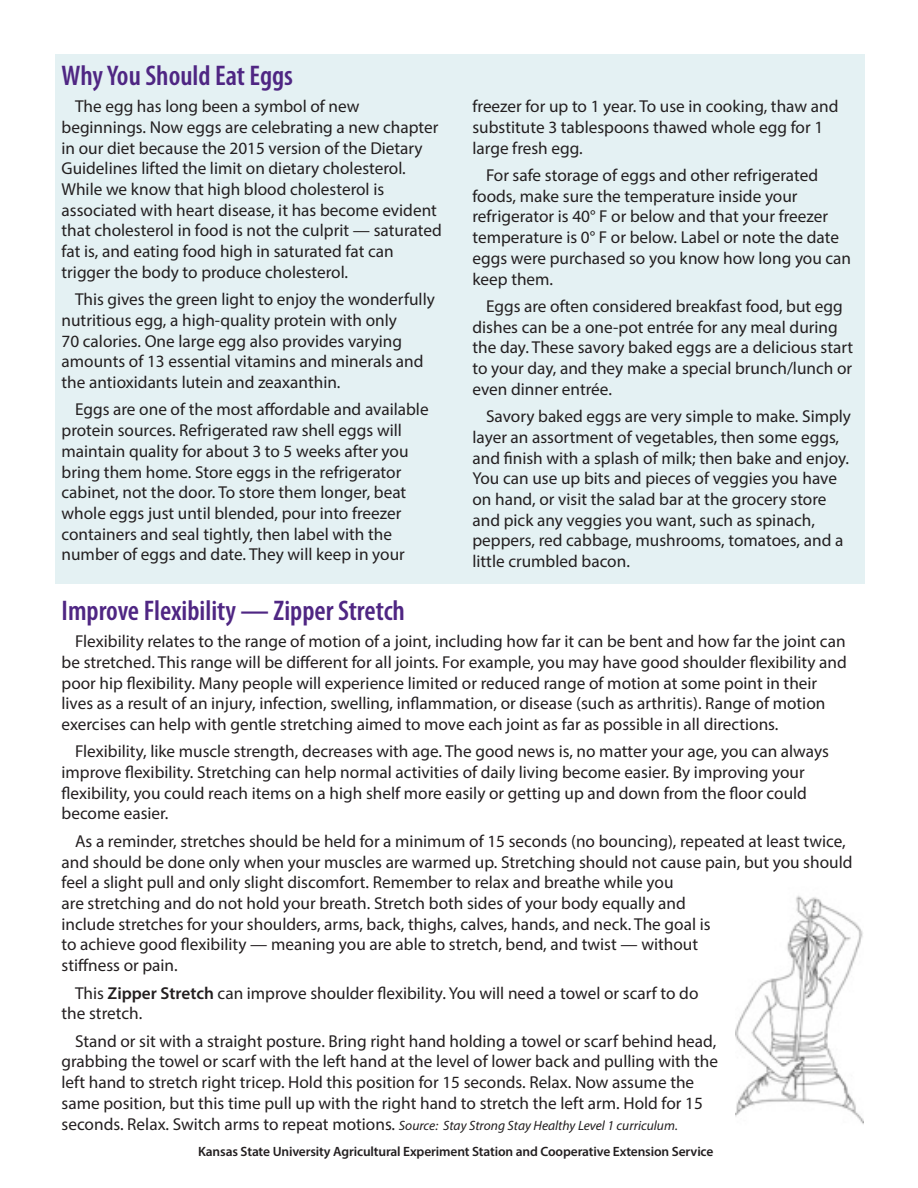
<style>
.page{position:relative;width:918px;height:1188px;background:#fff}
.page>*{position:absolute;margin:0;border:0;box-sizing:border-box;transform-origin:0 0}
.t1{font:600 condensed 28.5px "Myriad Pro";color:#4f2683}
.t2{font:17.25px/20.7px "Myriad Pro";color:#231f20}
.t3{font:italic 13.5px "Myriad Pro";color:#231f20}
.t4{font:600 13.5px "Myriad Pro";letter-spacing:-.01em;color:#231f20}
.s1{font-weight:600}
.s2{font-style:normal;font-size:17.25px}
</style>
<div class="page">
<div style="left:55px;top:54px;width:810px;height:529px;background:#e4f1f3"></div>
<img style="left:735px;top:895px;width:129px;height:229px">
<h1 class="t1" style="left:62px;top:60px;width:233px">Why You Should Eat Eggs</h1>
<p class="t2" style="left:62px;top:96px;width:382px;text-indent:14px">The egg has long been a symbol of new beginnings. Now eggs are celebrating a new chapter in our diet because the 2015 version of the Dietary Guidelines lifted the limit on dietary cholesterol.<br>While we know that high blood cholesterol is associated with heart disease, it has become evident that cholesterol in food is not the culprit — saturated fat is, and eating food high in saturated fat can trigger the body to produce cholesterol.</p>
<p class="t2" style="left:62px;top:289px;width:375px;text-indent:14px">This gives the green light to enjoy the wonderfully nutritious egg, a high-quality protein with only<br>70 calories. One large egg also provides varying amounts of 13 essential vitamins and minerals and the antioxidants lutein and zeaxanthin.</p>
<p class="t2" style="left:62px;top:399px;width:369px;text-indent:14px">Eggs are one of the most affordable and available protein sources. Refrigerated raw shell eggs will maintain quality for about 3 to 5 weeks after you bring them home. Store eggs in the refrigerator cabinet, not the door. To store them longer, beat whole eggs just until blended, pour into freezer containers and seal tightly, then label with the number of eggs and date. They will keep in your</p>
<p class="t2" style="left:473px;top:96px;width:367px">freezer for up to 1 year. To use in cooking, thaw and substitute 3 tablespoons thawed whole egg for 1 large fresh egg.</p>
<p class="t2" style="left:473px;top:165px;width:380px;text-indent:14px">For safe storage of eggs and other refrigerated foods, make sure the temperature inside your refrigerator is 40° F or below and that your freezer temperature is 0° F or below. Label or note the date eggs were purchased so you know how long you can keep them.</p>
<p class="t2" style="left:473px;top:296px;width:382px;text-indent:14px">Eggs are often considered breakfast food, but egg dishes can be a one-pot entrée for any meal during the day. These savory baked eggs are a delicious start to your day, and they make a special brunch/lunch or even dinner entrée.</p>
<p class="t2" style="left:473px;top:406px;width:380px;text-indent:14px">Savory baked eggs are very simple to make. Simply layer an assortment of vegetables, then some eggs, and finish with a splash of milk; then bake and enjoy.<br>You can use up bits and pieces of veggies you have on hand, or visit the salad bar at the grocery store and pick any veggies you want, such as spinach, peppers, red cabbage, mushrooms, tomatoes, and a little crumbled bacon.</p>
<h1 class="t1" style="left:62px;top:595px;width:345px">Improve Flexibility — Zipper Stretch</h1>
<p class="t2" style="left:62px;top:631px;width:787px;text-indent:14px">Flexibility relates to the range of motion of a joint, including how far it can be bent and how far the joint can be stretched. This range will be different for all joints. For example, you may have good shoulder flexibility and poor hip flexibility. Many people will experience limited or reduced range of motion at some point in their lives as a result of an injury, infection, swelling, inflammation, or disease (such as arthritis). Range of motion exercises can help with gentle stretching aimed to move each joint as far as possible in all directions.</p>
<p class="t2" style="left:62px;top:741px;width:769px;text-indent:14px">Flexibility, like muscle strength, decreases with age. The good news is, no matter your age, you can always improve flexibility. Stretching can help normal activities of daily living become easier. By improving your flexibility, you could reach items on a high shelf more easily or getting up and down from the floor could become easier.</p>
<p class="t2" style="left:62px;top:831px;width:792px;text-indent:14px">As a reminder, stretches should be held for a minimum of 15 seconds (no bouncing), repeated at least twice, and should be done only when your muscles are warmed up. Stretching should not cause pain, but you should feel a slight pull and only slight discomfort. Remember to relax and breathe while you<br>are stretching and do not hold your breath. Stretch both sides of your body equally and<br>include stretches for your shoulders, arms, back, thighs, calves, hands, and neck. The goal is<br>to achieve good flexibility — meaning you are able to stretch, bend, and twist — without<br>stiffness or pain.</p>
<p class="t2" style="left:62px;top:982px;width:638px;text-indent:14px">This <span class="s1">Zipper Stretch</span> can improve shoulder flexibility. You will need a towel or scarf to do the stretch.</p>
<p class="t2" style="left:62px;top:1030px;width:658px;text-indent:14px">Stand or sit with a straight posture. Bring right hand holding a towel or scarf behind head, grabbing the towel or scarf with the left hand at the level of lower back and pulling with the left hand to stretch right tricep. Hold this position for 15 seconds. Relax. Now assume the same position, but this time pull up with the right hand to stretch the left arm. Hold for 15</p>
<p class="t3" style="left:62px;top:1117px;width:618px"><span class="s2">seconds. Relax. Switch arms to repeat motions.</span> Source: Stay Strong Stay Healthy Level 1 curriculum.</p>
<p class="t4" style="left:198px;top:1143px;width:517px">Kansas State University Agricultural Experiment Station and Cooperative Extension Service</p>
</div>
